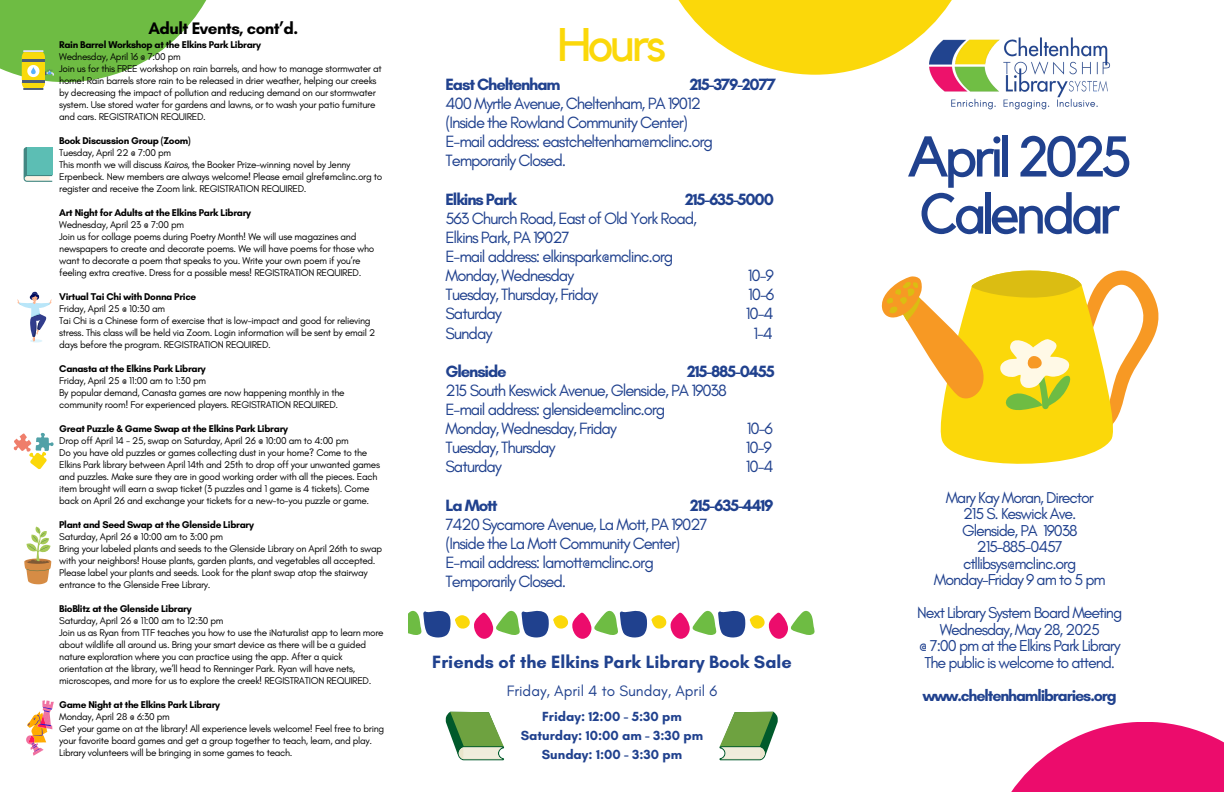
<style>
.page{position:relative;width:1224px;height:792px;background:#fff}
.page>*{position:absolute;margin:0;border:0;box-sizing:border-box;transform-origin:0 0}
.t1{font:56.7px/57px "Kollektif";letter-spacing:-.07em;color:#20418e}
.t2{font:46.9px "Kollektif";letter-spacing:-.07em;color:#fbd80a}
.t3{font:700 18.1px "Glacial Indifference";color:#20418e}
.t4{font:700 17px "Glacial Indifference";letter-spacing:-.03em;color:#000}
.t5{font:16.6px/19.1px "Glacial Indifference";letter-spacing:-.07em;color:#20418e}
.t6{font:700 16.6px "Glacial Indifference";letter-spacing:-.07em;color:#20418e}
.t7{font:16.1px/16.5px "Glacial Indifference";letter-spacing:-.07em;color:#20418e;text-align:center}
.t8{font:700 16.1px "Glacial Indifference";letter-spacing:-.07em;color:#20418e}
.t9{font:15.3px "Glacial Indifference";color:#20418e}
.t10{font:700 13.5px "Glacial Indifference";color:#20418e}
.t11{font:10px/12px "Glacial Indifference";letter-spacing:-.03em;color:#000}
.t12{font:700 10px "Glacial Indifference";letter-spacing:-.03em;color:#000}
.s1{font-style:italic}
.s2{font-weight:700}
</style>
<div class="page">
<svg style="left:1011px;top:722px;width:213px;height:70px;fill:#ec0c6c"></svg>
<svg style="left:0;top:0;width:207px;height:82px;fill:#6ebc43"></svg>
<svg style="left:678px;top:0;width:274px;height:75px;fill:#fbd80a"></svg>
<img style="left:929px;top:32px;width:181px;height:78px">
<svg style="left:409px;top:611px;width:406px;height:28px"></svg>
<svg style="left:24px;top:147px;width:28px;height:35px"></svg>
<div style="left:27px;top:147px;width:25px;height:28px;background:#5cbeb4"></div>
<svg style="left:446px;top:712px;width:58px;height:48px"></svg>
<svg style="left:719px;top:712px;width:59px;height:48px"></svg>
<svg style="left:17px;top:291px;width:35px;height:51px"></svg>
<svg style="left:26px;top:700px;width:28px;height:56px"></svg>
<hr style="left:23px;top:50px;width:21px;height:2px;background:#dedffc">
<hr style="left:23px;top:88px;width:21px;height:2px;background:#4c5c74">
<svg style="left:22px;top:52px;width:32px;height:36px"></svg>
<hr style="left:22px;top:60px;width:23px;height:2px;background:#4c5c74">
<hr style="left:22px;top:80px;width:23px;height:2px;background:#4c5c74">
<svg style="left:941px;top:437px;width:172px;height:27px;fill:#fbd80a"></svg>
<svg style="left:881px;top:270px;width:278px;height:167px"></svg>
<svg style="left:13px;top:432px;width:41px;height:37px"></svg>
<svg style="left:24px;top:527px;width:27px;height:57px"></svg>
<p class="t4" style="left:148px;top:18px;width:151px">Adult Events, cont’d.</p>
<p class="t12" style="left:59px;top:38px;width:203px">Rain Barrel Workshop at the Elkins Park Library</p>
<p class="t11" style="left:59px;top:50px;width:123px">Wednesday, April 16 @ 7:00 pm</p>
<p class="t11" style="left:59px;top:62px;width:324px">Join us for this FREE workshop on rain barrels, and how to manage stormwater at home! Rain barrels store rain to be released in drier weather, helping our creeks by decreasing the impact of pollution and reducing demand on our stormwater system. Use stored water for gardens and lawns, or to wash your patio furniture and cars. REGISTRATION REQUIRED.</p>
<p class="t12" style="left:59px;top:134px;width:133px">Book Discussion Group (Zoom)</p>
<p class="t11" style="left:59px;top:146px;width:113px">Tuesday, April 22 @ 7:00 pm</p>
<p class="t11" style="left:59px;top:158px;width:325px">This month we will discuss <span class="s1">Kairos</span>, the Booker Prize-winning novel by Jenny<br>Erpenbeck. New members are always welcome! Please email glref@mclinc.org to register and receive the Zoom link. REGISTRATION REQUIRED.</p>
<p class="t12" style="left:59px;top:206px;width:193px">Art Night for Adults at the Elkins Park Library</p>
<p class="t11" style="left:59px;top:218px;width:127px">Wednesday, April 23 @ 7:00 pm</p>
<p class="t11" style="left:59px;top:230px;width:317px">Join us for collage poems during Poetry Month! We will use magazines and newspapers to create and decorate poems. We will have poems for those who want to decorate a poem that speaks to you. Write your own poem if you’re feeling extra creative. Dress for a possible mess! REGISTRATION REQUIRED.</p>
<p class="t12" style="left:59px;top:290px;width:139px">Virtual Tai Chi with Donna Price</p>
<p class="t11" style="left:59px;top:302px;width:107px">Friday, April 25 @ 10:30 am</p>
<p class="t11" style="left:59px;top:314px;width:318px">Tai Chi is a Chinese form of exercise that is low-impact and good for relieving stress. This class will be held via Zoom. Login information will be sent by email 2 days before the program. REGISTRATION REQUIRED.</p>
<p class="t12" style="left:59px;top:362px;width:148px">Canasta at the Elkins Park Library</p>
<p class="t11" style="left:59px;top:374px;width:148px">Friday, April 25 @ 11:00 am to 1:30 pm</p>
<p class="t11" style="left:59px;top:386px;width:287px">By popular demand, Canasta games are now happening monthly in the community room! For experienced players. REGISTRATION REQUIRED.</p>
<p class="t12" style="left:59px;top:422px;width:230px">Great Puzzle &amp; Game Swap at the Elkins Park Library</p>
<p class="t11" style="left:59px;top:434px;width:291px">Drop off April 14 - 25, swap on Saturday, April 26 @ 10:00 am to 4:00 pm</p>
<p class="t11" style="left:59px;top:446px;width:322px">Do you have old puzzles or games collecting dust in your home? Come to the Elkins Park library between April 14th and 25th to drop off your unwanted games and puzzles. Make sure they are in good working order with all the pieces. Each item brought will earn a swap ticket (3 puzzles and 1 game is 4 tickets). Come back on April 26 and exchange your tickets for a new-to-you puzzle or game.</p>
<p class="t12" style="left:59px;top:518px;width:196px">Plant and Seed Swap at the Glenside Library</p>
<p class="t11" style="left:59px;top:530px;width:165px">Saturday, April 26 @ 10:00 am to 3:00 pm</p>
<p class="t11" style="left:59px;top:542px;width:324px">Bring your labeled plants and seeds to the Glenside Library on April 26th to swap with your neighbors! House plants, garden plants, and vegetables all accepted.<br>Please label your plants and seeds. Look for the plant swap atop the stairway entrance to the Glenside Free Library.</p>
<p class="t12" style="left:59px;top:602px;width:134px">BioBlitz at the Glenside Library</p>
<p class="t11" style="left:59px;top:614px;width:166px">Saturday, April 26 @ 11:00 am to 12:30 pm</p>
<p class="t11" style="left:59px;top:626px;width:326px">Join us as Ryan from TTF teaches you how to use the iNaturalist app to learn more about wildlife all around us. Bring your smart device as there will be a guided nature exploration where you can practice using the app. After a quick orientation at the library, we’ll head to Renninger Park. Ryan will have nets, microscopes, and more for us to explore the creek! REGISTRATION REQUIRED.</p>
<p class="t12" style="left:59px;top:698px;width:162px">Game Night at the Elkins Park Library</p>
<h2 class="t11" style="left:59px;top:710px;width:112px">Monday, April 28 @ 6:30 pm</h2>
<p class="t11" style="left:59px;top:722px;width:327px">Get your game on at the library! All experience levels welcome! Feel free to bring your favorite board games and get a group together to teach, learn, and play.<br>Library volunteers will be bringing in some games to teach.</p>
<h4 class="t2" style="left:558px;top:23px;width:110px">Hours</h4>
<p class="t6" style="left:446px;top:74px;width:117px">East Cheltenham</p>
<p class="t5" style="left:446px;top:74px;width:332px;text-indent:244px"><span class="s2">215-379-2077<br></span>400 Myrtle Avenue, Cheltenham, PA 19012<br>(Inside the Rowland Community Center)<br>E-mail address: eastcheltenham@mclinc.org<br>Temporarily Closed.</p>
<p class="t6" style="left:446px;top:189px;width:73px">Elkins Park</p>
<p class="t5" style="left:446px;top:189px;width:330px;text-indent:240px"><span class="s2">215-635-5000<br></span>563 Church Road, East of Old York Road,<br>Elkins Park, PA 19027<br>E-mail address: elkinspark@mclinc.org<br>Monday, Wednesday</p>
<p class="t5" style="left:748px;top:266px;width:28px">10-9</p>
<p class="t5" style="left:446px;top:285px;width:154px">Tuesday, Thursday, Friday</p>
<p class="t5" style="left:748px;top:285px;width:28px">10-6</p>
<p class="t5" style="left:446px;top:304px;width:58px">Saturday</p>
<p class="t5" style="left:746px;top:304px;width:29px">10-4</p>
<p class="t5" style="left:446px;top:323px;width:48px">Sunday</p>
<p class="t5" style="left:753px;top:323px;width:21px">1-4</p>
<p class="t6" style="left:446px;top:361px;width:63px">Glenside</p>
<p class="t5" style="left:446px;top:361px;width:331px;text-indent:242px"><span class="s2">215-885-0455<br></span>215 South Keswick Avenue, Glenside, PA 19038<br>E-mail address: glenside@mclinc.org<br>Monday, Wednesday, Friday</p>
<p class="t5" style="left:747px;top:419px;width:28px">10-6</p>
<p class="t5" style="left:446px;top:438px;width:111px">Tuesday, Thursday</p>
<p class="t5" style="left:746px;top:438px;width:28px">10-9</p>
<p class="t5" style="left:446px;top:457px;width:58px">Saturday</p>
<p class="t5" style="left:746px;top:457px;width:29px">10-4</p>
<p class="t6" style="left:446px;top:495px;width:54px">La Mott</p>
<p class="t5" style="left:446px;top:495px;width:330px;text-indent:245px"><span class="s2">215-635-4419<br></span>7420 Sycamore Avenue, La Mott, PA 19027<br>(Inside the La Mott Community Center)<br>E-mail address: lamott@mclinc.org<br>Temporarily Closed.</p>
<p class="t3" style="left:432px;top:651px;width:361px">Friends of the Elkins Park Library Book Sale</p>
<p class="t9" style="left:507px;top:681px;width:212px">Friday, April 4 to Sunday, April 6</p>
<p class="t10" style="left:542px;top:709px;width:141px">Friday: 12:00 - 5:30 pm</p>
<p class="t10" style="left:521px;top:727px;width:184px">Saturday: 10:00 am - 3:30 pm</p>
<p class="t10" style="left:542px;top:746px;width:142px">Sunday: 1:00 - 3:30 pm</p>
<h1 class="t1" style="left:907px;top:131px;width:226px">April 2025<br>Calendar</h1>
<h4 class="t7" style="left:934px;top:489px;width:173px">Mary Kay Moran, Director<br>215 S. Keswick Ave.<br>Glenside, PA 19038<br>215-885-0457 ctllibsys@mclinc.org<br>Monday-Friday 9 am to 5 pm</h4>
<h4 class="t7" style="left:917px;top:604px;width:207px">Next Library System Board Meeting<br>Wednesday, May 28, 2025<br>@ 7:00 pm at the Elkins Park Library<br>The public is welcome to attend.</h4>
<h4 class="t8" style="left:923px;top:685px;width:195px">www.cheltenhamlibraries.org</h4>
</div>
